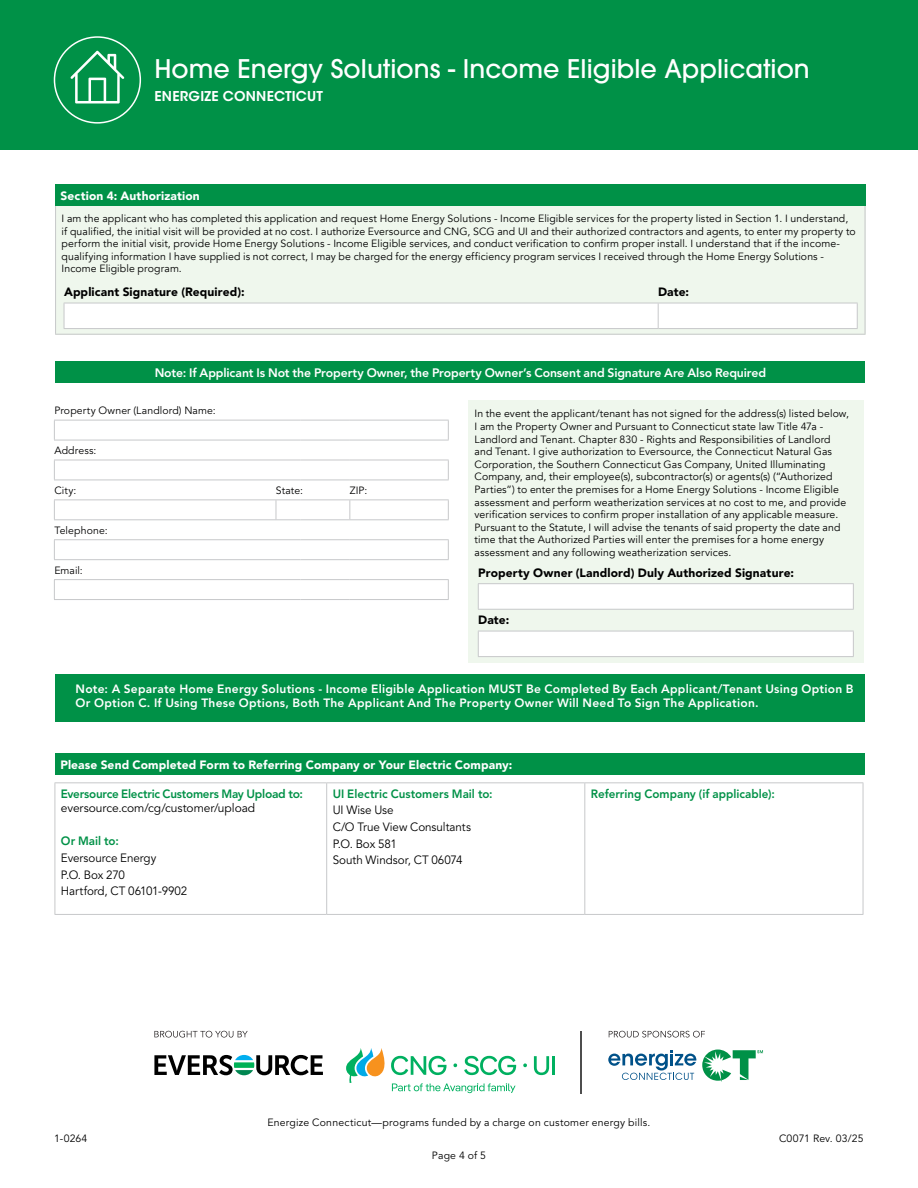
<style>
.page{position:relative;width:918px;height:1188px;background:#fff}
.page>*{position:absolute;margin:0;border:0;box-sizing:border-box;transform-origin:0 0}
.t1{font:500 25.5px "ITC Avant Garde Pro";letter-spacing:.005em;color:#fff}
.t2{font:600 13.5px "ITC Avant Garde Std";letter-spacing:.015em;color:#fff}
.t3{font:800 12.15px "Avenir LT Std";letter-spacing:-.01em;color:#fff}
.t4{font:800 12px/14.4px "Avenir LT Std";letter-spacing:.02em;color:#fff}
.t5{font:12px/16.5px "Avenir LT Std";letter-spacing:-.005em;color:#000}
.t6{font:800 12px "Avenir LT Std";letter-spacing:-.005em;color:#009147}
.t7{font:900 12px "Avenir LT Std";letter-spacing:.01em;color:#000}
.t8{font:900 12px "Avenir LT Std";letter-spacing:.01em;color:#fff}
.t9{font:10.5px/12.6px "Avenir";letter-spacing:.01em;color:#000}
.t10{font:10.5px "Avenir LT Std";letter-spacing:.015em;color:#000}
</style>
<div class="page">
<div style="left:0;top:0;width:918px;height:150px;background:#009147"></div>
<div style="left:54px;top:36px;width:87px;height:88px;border:2px solid #fff;border-radius:50%"></div>
<svg style="left:70px;top:51px;width:54px;height:53px"></svg>
<svg style="left:154px;top:1055px;width:169px;height:20px"></svg>
<svg style="left:534px;top:1056px;width:15px;height:19px"></svg>
<hr style="left:552px;top:1056px;width:3px;height:19px;background:#00b060">
<svg style="left:523px;top:1063px;width:4px;height:4px"></svg>
<svg style="left:346px;top:1048px;width:170px;height:45px"></svg>
<hr style="left:581px;top:1031px;width:1px;height:62px;background:#4e4e4e">
<svg style="left:608px;top:1050px;width:155px;height:32px"></svg>
<svg style="left:609px;top:1031px;width:96px;height:7px"></svg>
<svg style="left:154px;top:1031px;width:94px;height:7px"></svg>
<div style="left:55px;top:754px;width:810px;height:21px;background:#009147"></div>
<hr style="left:55px;top:782px;width:272px;height:1px;background:#c7c8ca">
<hr style="left:55px;top:783px;width:1px;height:131px;background:#c7c8ca">
<hr style="left:327px;top:782px;width:258px;height:1px;background:#c7c8ca">
<hr style="left:326px;top:783px;width:1px;height:131px;background:#c7c8ca">
<hr style="left:585px;top:782px;width:278px;height:1px;background:#c7c8ca">
<hr style="left:584px;top:783px;width:1px;height:131px;background:#c7c8ca">
<hr style="left:863px;top:783px;width:1px;height:131px;background:#c7c8ca">
<hr style="left:55px;top:914px;width:272px;height:1px;background:#c7c8ca">
<hr style="left:327px;top:914px;width:258px;height:1px;background:#c7c8ca">
<hr style="left:585px;top:914px;width:278px;height:1px;background:#c7c8ca">
<div style="left:55px;top:362px;width:810px;height:21px;background:#009147"></div>
<hr style="left:54px;top:460px;width:222px;height:1px;background:#c7c8ca">
<svg style="left:276px;top:460px;width:25px;height:1px"></svg>
<hr style="left:301px;top:460px;width:49px;height:1px;background:#c7c8ca">
<hr style="left:350px;top:460px;width:99px;height:1px;background:#c7c8ca">
<hr style="left:54px;top:480px;width:222px;height:1px;background:#c7c8ca">
<svg style="left:276px;top:480px;width:25px;height:1px"></svg>
<hr style="left:301px;top:480px;width:49px;height:1px;background:#c7c8ca">
<hr style="left:350px;top:480px;width:99px;height:1px;background:#c7c8ca">
<svg style="left:349px;top:500px;width:1px;height:19px"></svg>
<hr style="left:54px;top:539px;width:222px;height:1px;background:#c7c8ca">
<svg style="left:276px;top:539px;width:25px;height:1px"></svg>
<hr style="left:301px;top:539px;width:49px;height:1px;background:#c7c8ca">
<hr style="left:350px;top:539px;width:99px;height:1px;background:#c7c8ca">
<hr style="left:54px;top:559px;width:222px;height:1px;background:#c7c8ca">
<svg style="left:276px;top:559px;width:25px;height:1px"></svg>
<hr style="left:301px;top:559px;width:49px;height:1px;background:#c7c8ca">
<hr style="left:350px;top:559px;width:99px;height:1px;background:#c7c8ca">
<hr style="left:54px;top:579px;width:222px;height:1px;background:#c7c8ca">
<svg style="left:276px;top:579px;width:25px;height:1px"></svg>
<hr style="left:301px;top:579px;width:49px;height:1px;background:#c7c8ca">
<hr style="left:350px;top:579px;width:99px;height:1px;background:#c7c8ca">
<hr style="left:54px;top:599px;width:222px;height:1px;background:#c7c8ca">
<svg style="left:276px;top:599px;width:25px;height:1px"></svg>
<hr style="left:301px;top:599px;width:49px;height:1px;background:#c7c8ca">
<hr style="left:350px;top:599px;width:99px;height:1px;background:#c7c8ca">
<svg style="left:54px;top:460px;width:1px;height:20px"></svg>
<svg style="left:448px;top:460px;width:1px;height:20px"></svg>
<svg style="left:54px;top:580px;width:1px;height:19px"></svg>
<svg style="left:448px;top:580px;width:1px;height:19px"></svg>
<hr style="left:54px;top:420px;width:222px;height:1px;background:#c7c8ca">
<svg style="left:54px;top:420px;width:1px;height:20px"></svg>
<svg style="left:276px;top:420px;width:25px;height:1px"></svg>
<hr style="left:301px;top:420px;width:49px;height:1px;background:#c7c8ca">
<hr style="left:350px;top:420px;width:99px;height:1px;background:#c7c8ca">
<svg style="left:448px;top:420px;width:1px;height:20px"></svg>
<hr style="left:54px;top:440px;width:222px;height:1px;background:#c7c8ca">
<svg style="left:276px;top:440px;width:25px;height:1px"></svg>
<hr style="left:301px;top:440px;width:49px;height:1px;background:#c7c8ca">
<hr style="left:350px;top:440px;width:99px;height:1px;background:#c7c8ca">
<hr style="left:54px;top:499px;width:222px;height:1px;background:#c7c8ca">
<svg style="left:54px;top:500px;width:1px;height:19px"></svg>
<hr style="left:301px;top:499px;width:49px;height:1px;background:#c7c8ca">
<hr style="left:350px;top:499px;width:99px;height:1px;background:#c7c8ca">
<svg style="left:448px;top:500px;width:1px;height:19px"></svg>
<hr style="left:54px;top:519px;width:222px;height:1px;background:#c7c8ca">
<svg style="left:276px;top:499px;width:25px;height:21px"></svg>
<hr style="left:301px;top:519px;width:49px;height:1px;background:#c7c8ca">
<hr style="left:350px;top:519px;width:99px;height:1px;background:#c7c8ca">
<svg style="left:54px;top:540px;width:1px;height:19px"></svg>
<svg style="left:448px;top:540px;width:1px;height:19px"></svg>
<div style="left:469px;top:400px;width:395px;height:263px;background:#eff7ed"></div>
<div style="left:55px;top:675px;width:810px;height:47px;background:#009147"></div>
<hr style="left:478px;top:583px;width:376px;height:1px;background:#c7c8ca">
<svg style="left:478px;top:584px;width:376px;height:73px"></svg>
<hr style="left:478px;top:609px;width:376px;height:1px;background:#c7c8ca">
<div style="left:55px;top:199px;width:810px;height:136px;background:#eff7ed"></div>
<hr style="left:55px;top:206px;width:1px;height:128px;background:#c7c8ca">
<hr style="left:865px;top:206px;width:1px;height:128px;background:#c7c8ca">
<hr style="left:55px;top:334px;width:810px;height:1px;background:#c7c8ca">
<div style="left:64px;top:303px;width:794px;height:25px;background:#fff"></div>
<hr style="left:64px;top:328px;width:594px;height:1px;background:#c7c8ca">
<hr style="left:658px;top:328px;width:200px;height:1px;background:#c7c8ca">
<div style="left:55px;top:185px;width:810px;height:21px;background:#009147"></div>
<h1 class="t1" style="left:154px;top:52px;width:657px">Home Energy Solutions - Income Eligible Application</h1>
<p class="t2" style="left:154px;top:87px;width:170px">ENERGIZE CONNECTICUT</p>
<p class="t8" style="left:61px;top:188px;width:141px">Section 4: Authorization</p>
<p class="t9" style="left:62px;top:212px;width:796px">I am the applicant who has completed this application and request Home Energy Solutions - Income Eligible services for the property listed in Section 1. I understand, if qualified, the initial visit will be provided at no cost. I authorize Eversource and CNG, SCG and UI and their authorized contractors and agents, to enter my property to perform the initial visit, provide Home Energy Solutions - Income Eligible services, and conduct verification to confirm proper install. I understand that if the income&shy;qualifying information I have supplied is not correct, I may be charged for the energy efficiency program services I received through the Home Energy Solutions - Income Eligible program.</p>
<p class="t7" style="left:64px;top:285px;width:182px">Applicant Signature (Required):</p>
<p class="t7" style="left:658px;top:285px;width:33px">Date:</p>
<p class="t3" style="left:155px;top:366px;width:613px">Note: If Applicant Is Not the Property Owner, the Property Owner’s Consent and Signature Are Also Required</p>
<p class="t10" style="left:54px;top:404px;width:163px">Property Owner (Landlord) Name:</p>
<p class="t10" style="left:54px;top:444px;width:44px">Address:</p>
<p class="t10" style="left:54px;top:484px;width:24px">City:</p>
<p class="t10" style="left:276px;top:484px;width:29px">State:</p>
<p class="t10" style="left:350px;top:484px;width:19px">ZIP:</p>
<p class="t10" style="left:54px;top:524px;width:55px">Telephone:</p>
<p class="t10" style="left:54px;top:564px;width:30px">Email:</p>
<p class="t9" style="left:475px;top:408px;width:376px">In the event the applicant/tenant has not signed for the address(s) listed below, I am the Property Owner and Pursuant to Connecticut state law Title 47a - Landlord and Tenant. Chapter 830 - Rights and Responsibilities of Landlord and Tenant. I give authorization to Eversource, the Connecticut Natural Gas Corporation, the Southern Connecticut Gas Company, United Illuminating Company, and, their employee(s), subcontractor(s) or agents(s) (“Authorized Parties”) to enter the premises for a Home Energy Solutions - Income Eligible assessment and perform weatherization services at no cost to me, and provide verification services to confirm proper installation of any applicable measure.<br>Pursuant to the Statute, I will advise the tenants of said property the date and time that the Authorized Parties will enter the premises for a home energy assessment and any following weatherization services.</p>
<p class="t7" style="left:478px;top:566px;width:317px">Property Owner (Landlord) Duly Authorized Signature:</p>
<p class="t7" style="left:478px;top:613px;width:33px">Date:</p>
<p class="t4" style="left:76px;top:681px;width:779px">Note: A Separate Home Energy Solutions - Income Eligible Application MUST Be Completed By Each Applicant/Tenant Using Option B<br>Or Option C. If Using These Options, Both The Applicant And The Property Owner Will Need To Sign The Application.</p>
<p class="t8" style="left:61px;top:757px;width:453px">Please Send Completed Form to Referring Company or Your Electric Company:</p>
<p class="t6" style="left:61px;top:787px;width:244px">Eversource Electric Customers May Upload to:</p>
<p class="t5" style="left:61px;top:800px;width:196px">eversource.com/cg/customer/upload</p>
<p class="t6" style="left:61px;top:834px;width:60px">Or Mail to:</p>
<p class="t5" style="left:61px;top:850px;width:128px">Eversource Energy<br>P.O. Box 270<br>Hartford, CT 06101-9902</p>
<p class="t6" style="left:333px;top:787px;width:162px">UI Electric Customers Mail to:</p>
<p class="t5" style="left:333px;top:802px;width:140px">UI Wise Use<br>C/O True View Consultants<br>P.O. Box 581<br>South Windsor, CT 06074</p>
<p class="t6" style="left:591px;top:787px;width:186px">Referring Company (if applicable):</p>
<p class="t10" style="left:268px;top:1117px;width:384px">Energize Connecticut—programs funded by a charge on customer energy bills.</p>
<p class="t10" style="left:54px;top:1133px;width:35px">1-0264</p>
<p class="t10" style="left:779px;top:1133px;width:86px">C0071 Rev. 03/25</p>
<p class="t10" style="left:432px;top:1150px;width:56px">Page 4 of 5</p>
</div>
